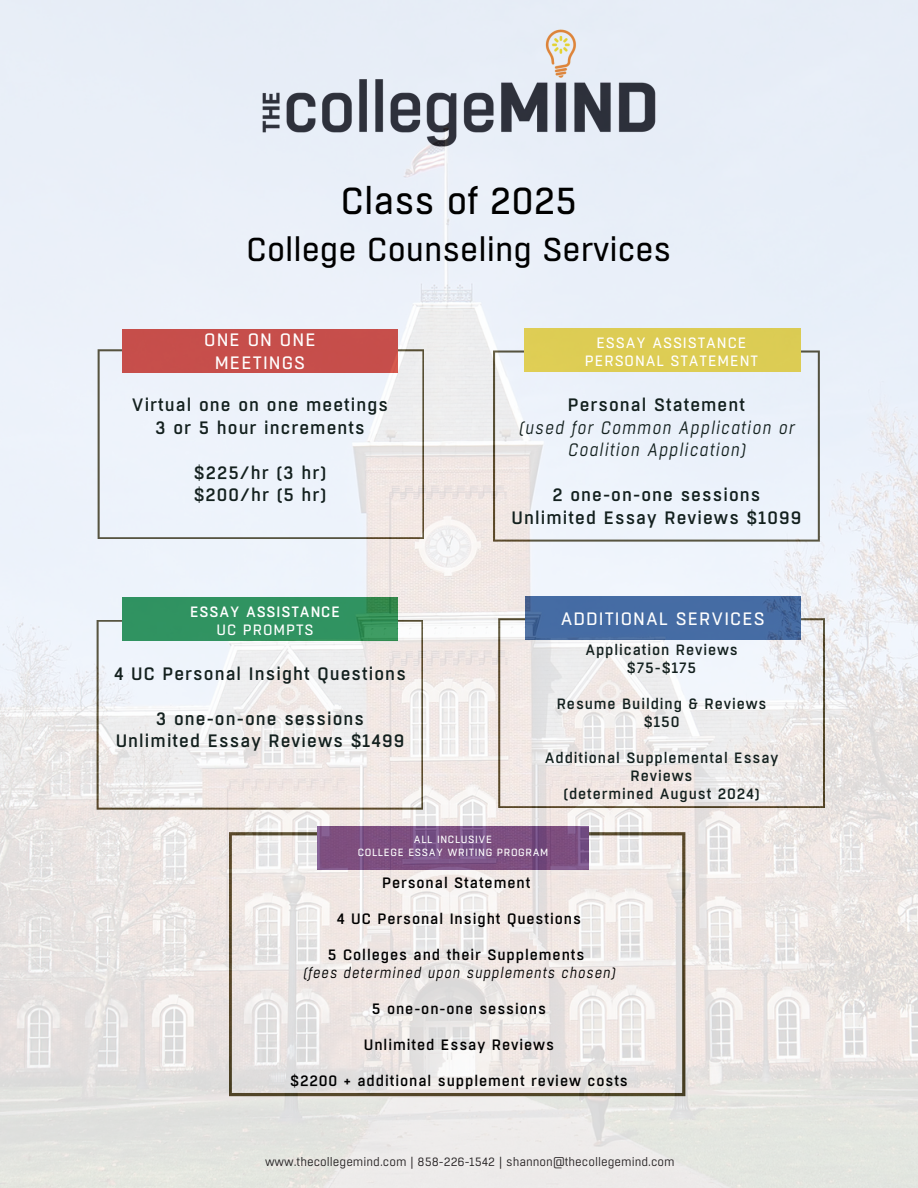
<style>
.page{position:relative;width:918px;height:1188px;background:#fff}
.page>*{position:absolute;margin:0;border:0;box-sizing:border-box;transform-origin:0 0}
.t1{font:37.5px "Boxed";color:#000}
.t2{font:33px "Boxed";color:#000}
.t3{font:500 17.85px/22.5px "Boxed";letter-spacing:.06em;color:#13201e;text-align:center}
.t4{font:italic 17.85px/22.5px "Boxed";letter-spacing:.06em;color:#13201e;text-align:center}
.t5{font:17.85px/22.5px "Boxed";letter-spacing:.06em;color:#fff;text-align:center}
.t6{font:500 15px "Boxed";letter-spacing:.06em;color:#000}
.t7{font:italic 15px "Boxed";letter-spacing:.06em;color:#000}
.t8{font:500 14.85px/18px "Boxed";letter-spacing:.06em;color:#13201e;text-align:center}
.t9{font:14.85px/18px "Boxed";letter-spacing:.06em;color:#fff;text-align:center}
.t10{font:500 14.85px/18px "Boxed";letter-spacing:.06em;color:#fff;text-align:center}
.t11{font:12px "Boxed";color:#252122}
.t12{font:10.35px "Boxed";letter-spacing:.06em;color:#fff}
.s1{font-weight:400}
.s2{font-weight:500;font-style:normal}
</style>
<div class="page">
<img style="left:0;top:0;width:918px;height:1188px">
<p class="t1" style="left:341px;top:179px;width:238px">Class of 2025</p>
<p class="t2" style="left:247px;top:231px;width:426px">College Counseling Services</p>
<h1 class="t5" style="left:204px;top:329px;width:113px">ONE ON ONE<br>MEETINGS</h1>
<p class="t3" style="left:132px;top:394px;width:258px">Virtual one on one meetings<br>3 or 5 hour increments</p>
<p class="t3" style="left:194px;top:461px;width:134px;text-align:left">$225/hr (3 hr) $200/hr (5 hr)</p>
<h5 class="t10" style="left:190px;top:602px;width:151px">ESSAY ASSISTANCE<br><span class="s1">UC PROMPTS</span></h5>
<h3 class="t3" style="left:114px;top:662px;width:293px">4 UC Personal Insight Questions</h3>
<p class="t3" style="left:116px;top:707px;width:290px">3 one-on-one sessions<br>Unlimited Essay Reviews $1499</p>
<h3 class="t9" style="left:585px;top:334px;width:175px">ESSAY ASSISTANCE<br>PERSONAL STATEMENT</h3>
<p class="t4" style="left:519px;top:394px;width:277px"><span class="s2">Personal Statement<br></span>(used for Common Application or<br>Coalition Application)</p>
<h2 class="t3" style="left:512px;top:484px;width:291px">2 one-on-one sessions<br>Unlimited Essay Reviews $1099</h2>
<h5 class="t5" style="left:561px;top:608px;width:206px">ADDITIONAL SERVICES</h5>
<h4 class="t8" style="left:585px;top:641px;width:154px">Application Reviews $75-$175</h4>
<h3 class="t8" style="left:557px;top:695px;width:211px">Resume Building &amp; Reviews $150</h3>
<p class="t8" style="left:545px;top:749px;width:235px">Additional Supplemental Essay<br>Reviews<br>(determined August 2024)</p>
<h3 class="t12" style="left:414px;top:833px;width:80px">ALL INCLUSIVE</h3>
<h3 class="t12" style="left:358px;top:846px;width:192px">COLLEGE ESSAY WRITING PROGRAM</h3>
<h2 class="t6" style="left:382px;top:874px;width:150px">Personal Statement</h2>
<h6 class="t6" style="left:337px;top:910px;width:246px">4 UC Personal Insight Questions</h6>
<h6 class="t6" style="left:328px;top:946px;width:258px">5 Colleges and their Supplements</h6>
<h6 class="t7" style="left:303px;top:964px;width:314px">(fees determined upon supplements chosen)</h6>
<p class="t6" style="left:372px;top:1000px;width:176px">5 one-on-one sessions</p>
<p class="t6" style="left:364px;top:1036px;width:192px">Unlimited Essay Reviews</p>
<p class="t6" style="left:290px;top:1072px;width:339px">$2200 + additional supplement review costs</p>
<h6 class="t11" style="left:265px;top:1155px;width:411px">www.thecollegemind.com | 858-226-1542 | shannon@thecollegemind.com</h6>
</div>
